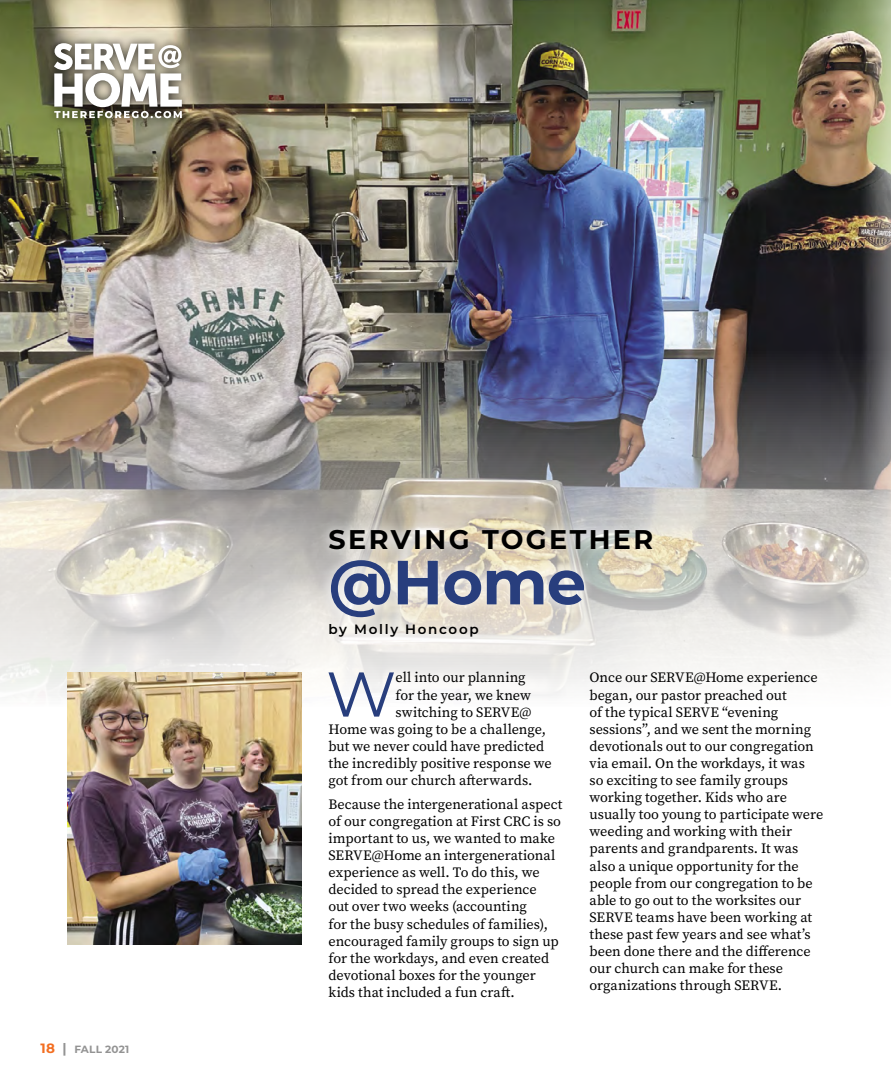
<style>
.page{position:relative;width:891px;height:1080px;background:#fff}
.page>*{position:absolute;margin:0;border:0;box-sizing:border-box;transform-origin:0 0}
.t1{font:63.15px "Montserrat";color:#283e7d}
.t2{font:700 62.25px "Montserrat";color:#283e7d}
.t3{font:700 27px "Montserrat";letter-spacing:.09em;color:#000}
.t4{font:14.25px/17.1px "Source Serif Pro";letter-spacing:-.005em;color:#000}
.t5{font:600 13.5px "Montserrat";letter-spacing:.125em;color:#000}
.t6{font:700 10.5px "Montserrat";letter-spacing:.02em;color:#939393}
.s1{font-size:13.5px;color:#f36e21}
.s2{font-size:13.5px}
</style>
<div class="page">
<img style="left:0;top:0;width:891px;height:706px">
<svg style="left:317px;top:517px;width:347px;height:131px;background:#dfdad0"></svg>
<img style="left:68px;top:672px;width:234px;height:273px">
<div style="left:46px;top:35px;width:144px;height:91px;background:#000;opacity:.75"></div>
<svg style="left:54px;top:43px;width:128px;height:75px"></svg>
<p class="t6" style="left:40px;top:1041px;width:90px"><span class="s1">18</span> <span class="s2">|</span> FALL 2021</p>
<h3 class="t3" style="left:328px;top:520px;width:327px">SERVING TOGETHER</h3>
<h2 class="t2" style="left:328px;top:537px;width:259px">@Home</h2>
<p class="t5" style="left:328px;top:620px;width:152px">by Molly Honcoop</p>
<h1 class="t1" style="left:326px;top:651px;width:72px">W</h1>
<p class="t4" style="left:396px;top:669px;width:132px">ell into our planning</p>
<p class="t4" style="left:396px;top:686px;width:137px">for the year, we knew</p>
<p class="t4" style="left:396px;top:703px;width:137px">switching to SERVE@</p>
<p class="t4" style="left:328px;top:720px;width:219px">Home was going to be a challenge,</p>
<p class="t4" style="left:328px;top:738px;width:217px">but we never could have predicted</p>
<p class="t4" style="left:328px;top:755px;width:225px">the incredibly positive response we</p>
<p class="t4" style="left:328px;top:772px;width:206px">got from our church afterwards.</p>
<p class="t4" style="left:328px;top:796px;width:235px">Because the intergenerational aspect of our congregation at First CRC is so important to us, we wanted to make SERVE@Home an intergenerational experience as well. To do this, we decided to spread the experience<br>out over two weeks (accounting<br>for the busy schedules of families), encouraged family groups to sign up for the workdays, and even created devotional boxes for the younger kids that included a fun craft.</p>
<p class="t4" style="left:589px;top:669px;width:235px">Once our SERVE@Home experience began, our pastor preached out<br>of the typical SERVE “evening sessions”, and we sent the morning devotionals out to our congregation via email. On the workdays, it was<br>so exciting to see family groups working together. Kids who are usually too young to participate were weeding and working with their parents and grandparents. It was also a unique opportunity for the people from our congregation to be able to go out to the worksites our<br>SERVE teams have been working at these past few years and see what’s been done there and the difference our church can make for these organizations through SERVE.</p>
</div>
